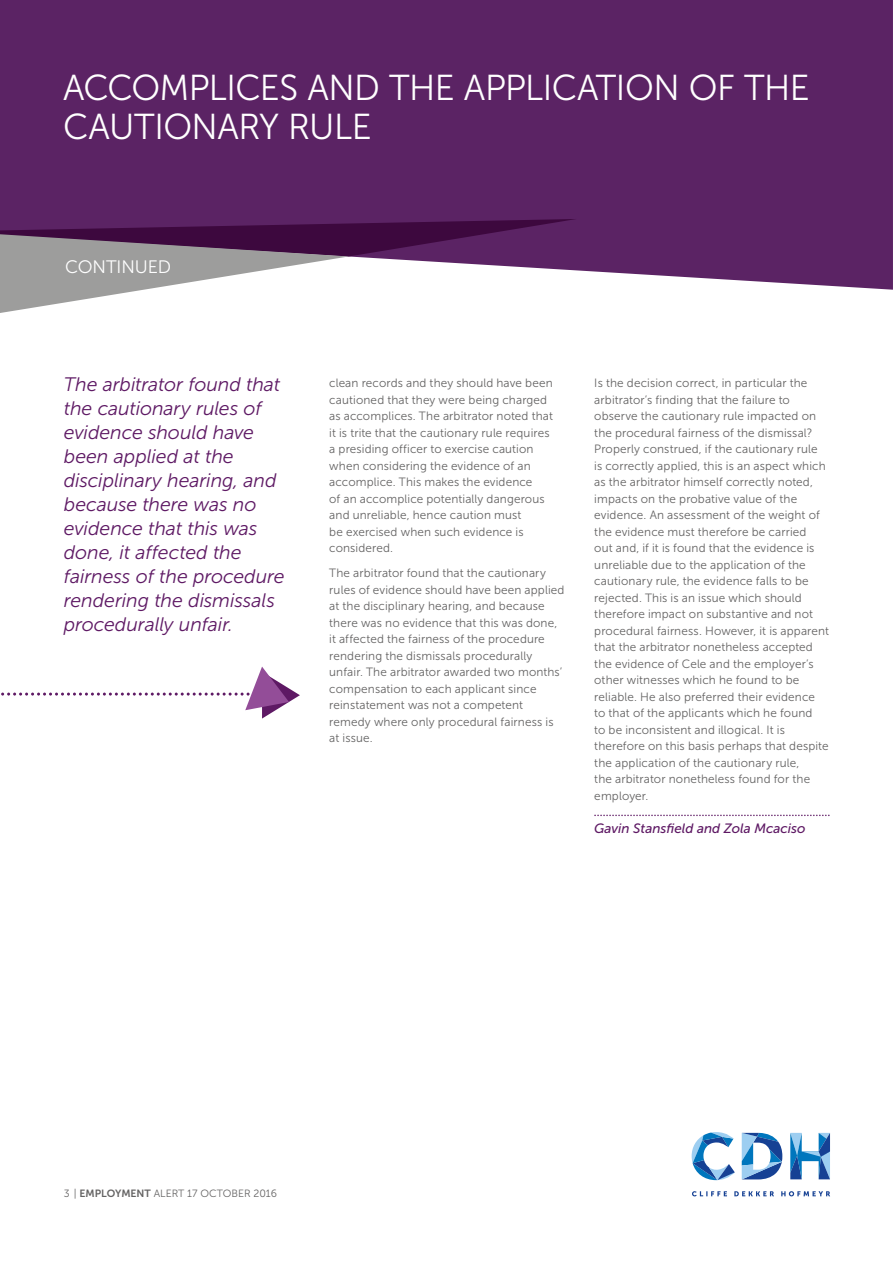
<style>
.page{position:relative;width:893px;height:1263px;background:#fff}
.page>*{position:absolute;margin:0;border:0;box-sizing:border-box;transform-origin:0 0}
.t1{font:36px/39px "Museo Sans 300";letter-spacing:-.015em;color:#fff}
.t2{font:italic 19.5px/24px "Museo Sans 300";letter-spacing:-.005em;color:#5e1964}
.t3{font:18px "Museo Sans 300";letter-spacing:-.005em;color:#fff}
.t4{font:italic 13.5px "Museo Sans 500";color:#5e1964}
.t5{font:12px/16.5px "Museo Sans 300";letter-spacing:.01em;color:#646363}
.t6{font:10.5px "Museo Sans 300";color:#646363}
.s1{font-family:"Museo Sans 700"}
</style>
<div class="page">
<div style="left:0;top:0;width:892px;height:290px;background:#5b2364"></div>
<svg style="left:0;top:217px;width:576px;height:96px"></svg>
<svg style="left:692px;top:1191px;width:138px;height:5px"></svg>
<svg style="left:790px;top:1133px;width:40px;height:46px"></svg>
<svg style="left:691px;top:1132px;width:43px;height:48px"></svg>
<svg style="left:741px;top:1133px;width:41px;height:46px"></svg>
<svg style="left:594px;top:815px;width:235px;height:1px"></svg>
<svg style="left:1px;top:667px;width:299px;height:52px"></svg>
<h1 class="t1" style="left:63px;top:72px;width:748px">ACCOMPLICES AND THE APPLICATION OF THE<br>CAUTIONARY RULE</h1>
<h3 class="t3" style="left:65px;top:260px;width:107px">CONTINUED</h3>
<p class="t2" style="left:64px;top:374px;width:222px">The arbitrator found that the cautionary rules of evidence should have been applied at the disciplinary hearing, and because there was no evidence that this was done, it affected the fairness of the procedure rendering the dismissals procedurally unfair.</p>
<p class="t5" style="left:329px;top:376px;width:225px">clean records and they should have been cautioned that they were being charged as accomplices. The arbitrator noted that it is trite that the cautionary rule requires a presiding officer to exercise caution when considering the evidence of an accomplice. This makes the evidence<br>of an accomplice potentially dangerous and unreliable, hence caution must<br>be exercised when such evidence is considered.</p>
<p class="t5" style="left:329px;top:566px;width:237px">The arbitrator found that the cautionary rules of evidence should have been applied at the disciplinary hearing, and because there was no evidence that this was done, it affected the fairness of the procedure rendering the dismissals procedurally unfair. The arbitrator awarded two months’ compensation to each applicant since reinstatement was not a competent remedy where only procedural fairness is at issue.</p>
<p class="t5" style="left:594px;top:376px;width:236px">Is the decision correct, in particular the arbitrator’s finding that the failure to observe the cautionary rule impacted on the procedural fairness of the dismissal?<br>Properly construed, if the cautionary rule<br>is correctly applied, this is an aspect which as the arbitrator himself correctly noted, impacts on the probative value of the evidence. An assessment of the weight of the evidence must therefore be carried<br>out and, if it is found that the evidence is unreliable due to the application of the cautionary rule, the evidence falls to be rejected. This is an issue which should therefore impact on substantive and not procedural fairness. However, it is apparent that the arbitrator nonetheless accepted the evidence of Cele and the employer’s other witnesses which he found to be reliable. He also preferred their evidence<br>to that of the applicants which he found<br>to be inconsistent and illogical. It is therefore on this basis perhaps that despite the application of the cautionary rule,<br>the arbitrator nonetheless found for the employer.</p>
<p class="t4" style="left:594px;top:824px;width:213px">Gavin Stansfield and Zola Mcaciso</p>
<p class="t6" style="left:64px;top:1189px;width:215px">3 | <span class="s1">EMPLOYMENT</span> ALERT 17 OCTOBER 2016</p>
</div>
